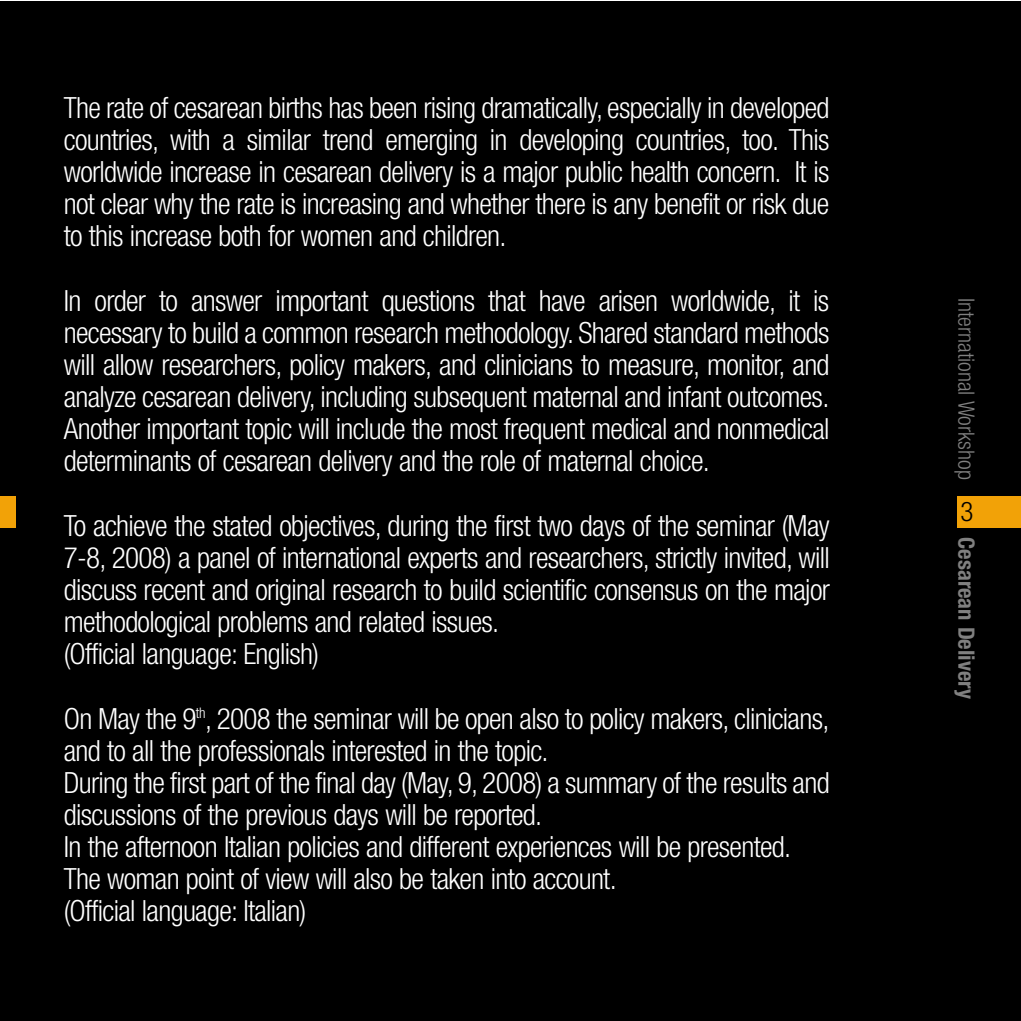
<style>
.page{position:relative;width:1021px;height:1021px;background:#fff}
.page>*{position:absolute;margin:0;border:0;box-sizing:border-box;transform-origin:0 0}
.t1{font:300 condensed 29.25px/32.2px "Helvetica Neue";letter-spacing:-.025em;color:#fff;text-align:justify}
.t2{font:300 condensed 27px "Helvetica Neue";color:#000}
.t3{font:300 condensed 22.5px "Helvetica Neue";color:#808080}
.t4{font:700 condensed 22.5px "Helvetica Neue";color:#808080}
</style>
<div class="page">
<div style="left:0;top:1px;width:1020px;height:1019px;background:#000"></div>
<div style="left:0;top:496px;width:16px;height:31px;background:#f2a207"></div>
<div style="left:957px;top:496px;width:63px;height:31px;background:#f2a207"></div>
<p class="t1" style="left:64px;top:94px;width:767px">The rate of cesarean births has been rising dramatically, especially in developed countries, with a similar trend emerging in developing countries, too. This worldwide increase in cesarean delivery is a major public health concern. It is not clear why the rate is increasing and whether there is any benefit or risk due to this increase both for women and children.</p>
<p class="t1" style="left:64px;top:287px;width:767px">In order to answer important questions that have arisen worldwide, it is necessary to build a common research methodology. Shared standard methods will allow researchers, policy makers, and clinicians to measure, monitor, and analyze cesarean delivery, including subsequent maternal and infant outcomes.<br>Another important topic will include the most frequent medical and nonmedical determinants of cesarean delivery and the role of maternal choice.</p>
<p class="t1" style="left:64px;top:511px;width:767px;text-align:left">To achieve the stated objectives, during the first two days of the seminar (May 7-8, 2008) a panel of international experts and researchers, strictly invited, will discuss recent and original research to build scientific consensus on the major methodological problems and related issues.<br>(Official language: English)</p>
<p class="t1" style="left:64px;top:704px;width:767px;text-align:left">On May the 9<sup>th</sup>, 2008 the seminar will be open also to policy makers, clinicians, and to all the professionals interested in the topic.<br>During the first part of the final day (May, 9, 2008) a summary of the results and discussions of the previous days will be reported.<br>In the afternoon Italian policies and different experiences will be presented.<br>The woman point of view will also be taken into account.<br>(Official language: Italian)</p>
<p class="t3" style="left:974px;top:297px;width:184px;rotate:90deg">International Workshop</p>
<p class="t2" style="left:960px;top:502px;width:14px">3</p>
<p class="t4" style="left:974px;top:537px;width:163px;rotate:90deg">Cesarean Delivery</p>
</div>
